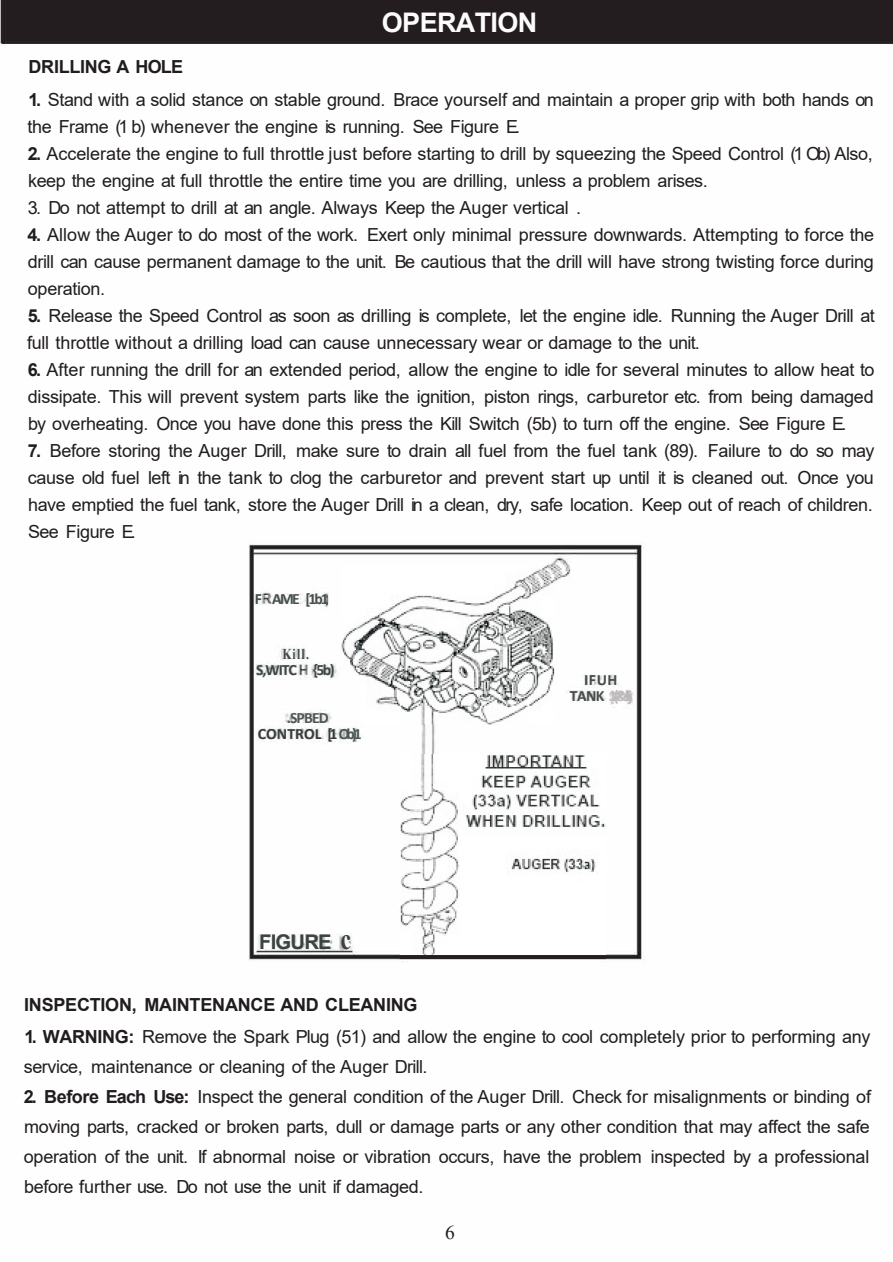
<style>
.page{position:relative;width:893px;height:1262px;background:#fff}
.page>*{position:absolute;margin:0;border:0;box-sizing:border-box;transform-origin:0 0}
.t1{font:700 27px "Arial";letter-spacing:-.025em;color:#fcfcfc}
.t2{font:700 20.25px "Arial";letter-spacing:-.04em;color:#3b4242}
.t3{font:19.5px "Times New Roman";color:#201c20}
.t4{font:18px/27px "Arial";letter-spacing:-.02em;color:#201c20}
.t5{font:700 18px "Arial";letter-spacing:-.015em;color:#201c20}
.t6{font:700 15.75px/16px "Calibri";letter-spacing:.005em;color:#4d5555;text-align:center}
.t7{font:700 15.75px/15.9px "Calibri";letter-spacing:-.035em;color:#454b4b;text-align:center}
.t8{font:700 15.75px "Calibri";letter-spacing:-.07em;color:#3f4647}
.t9{font:700 15.75px "Calibri";letter-spacing:-.12em;color:#464e4e}
.t10{font:700 15px "Times New Roman";color:#414849;scale:.78 1}
.s1{font-weight:700}
.s2{color:#363b3c}
.s3{font-family:"Times New Roman";font-size:30px}
.s4{color:#bcb8bc}
</style>
<div class="page">
<img style="left:0;top:0;width:893px;height:962px">
<img style="left:341px;top:564px;width:229px;height:160px">
<img style="left:400px;top:755px;width:205px;height:205px">
<h1 class="t1" style="left:382px;top:3px;width:157px">OPERATION</h1>
<p class="t5" style="left:29px;top:54px;width:156px">DRILLING A HOLE</p>
<p class="t4" style="left:28px;top:86px;width:847px"><span class="s1">1.</span> Stand with a solid stance on stable ground. Brace yourself and maintain a proper grip with both hands on the Frame (1 b) whenever the engine is running. See Figure E.</p>
<p class="t4" style="left:28px;top:140px;width:846px"><span class="s1">2.</span> Accelerate the engine to full throttle just before starting to drill by squeezing the Speed Control (1 Ob) Also, keep the engine at full throttle the entire time you are drilling, unless a problem arises.</p>
<p class="t4" style="left:28px;top:194px;width:555px">3. Do not attempt to drill at an angle. Always Keep the Auger vertical .</p>
<p class="t4" style="left:28px;top:221px;width:848px;text-align:justify"><span class="s1">4.</span> Allow the Auger to do most of the work. Exert only minimal pressure downwards. Attempting to force the drill can cause permanent damage to the unit. Be cautious that the drill will have strong twisting force during operation.</p>
<p class="t4" style="left:27px;top:302px;width:849px"><span class="s1">5.</span> Release the Speed Control as soon as drilling is complete, let the engine idle. Running the Auger Drill at full throttle without a drilling load can cause unnecessary wear or damage to the unit.</p>
<p class="t4" style="left:28px;top:356px;width:848px;text-align:justify"><span class="s1">6.</span> After running the drill for an extended period, allow the engine to idle for several minutes to allow heat to dissipate. This will prevent system parts like the ignition, piston rings, carburetor etc. from being damaged by overheating. Once you have done this press the Kill Switch (5b) to turn off the engine. See Figure E.</p>
<p class="t4" style="left:28px;top:437px;width:848px;text-align:justify"><span class="s1">7.</span> Before storing the Auger Drill, make sure to drain all fuel from the fuel tank (89). Failure to do so may cause old fuel left in the tank to clog the carburetor and prevent start up until it is cleaned out. Once you have emptied the fuel tank, store the Auger Drill in a clean, dry, safe location. Keep out of reach of children.<br>See Figure E.</p>
<p class="t9" style="left:255px;top:587px;width:76px">F AME [1b1</p>
<p class="t10" style="left:282px;top:643px;width:36px">Kill.</p>
<p class="t8" style="left:256px;top:658px;width:80px">S,WITC {5b)</p>
<p class="t6" style="left:258px;top:709px;width:106px">.SPBED<br><span class="s2">CONTROL [1</span> Ob)1</p>
<p class="t2" style="left:259px;top:928px;width:93px">FIGURE <span class="s3">c</span></p>
<p class="t5" style="left:24px;top:992px;width:395px">INSPECTION, MAINTENANCE AND CLEANING</p>
<p class="t7" style="left:570px;top:672px;width:64px">IFUH<br>TANK <span class="s4">1(&amp;!lij</span></p>
<p class="t4" style="left:24px;top:1021px;width:848px;line-height:30.2px"><span class="s1">1. WARNING:</span> Remove the Spark Plug (51) and allow the engine to cool completely prior to performing any service, maintenance or cleaning of the Auger Drill.</p>
<p class="t4" style="left:24px;top:1082px;width:848px;line-height:30px;text-align:justify"><span class="s1">2. Before Each Use:</span> Inspect the general condition of the Auger Drill. Check for misalignments or binding of moving parts, cracked or broken parts, dull or damage parts or any other condition that may affect the safe operation of the unit. If abnormal noise or vibration occurs, have the problem inspected by a professional before further use. Do not use the unit if damaged.</p>
<p class="t3" style="left:445px;top:1218px;width:11px">6</p>
</div>
